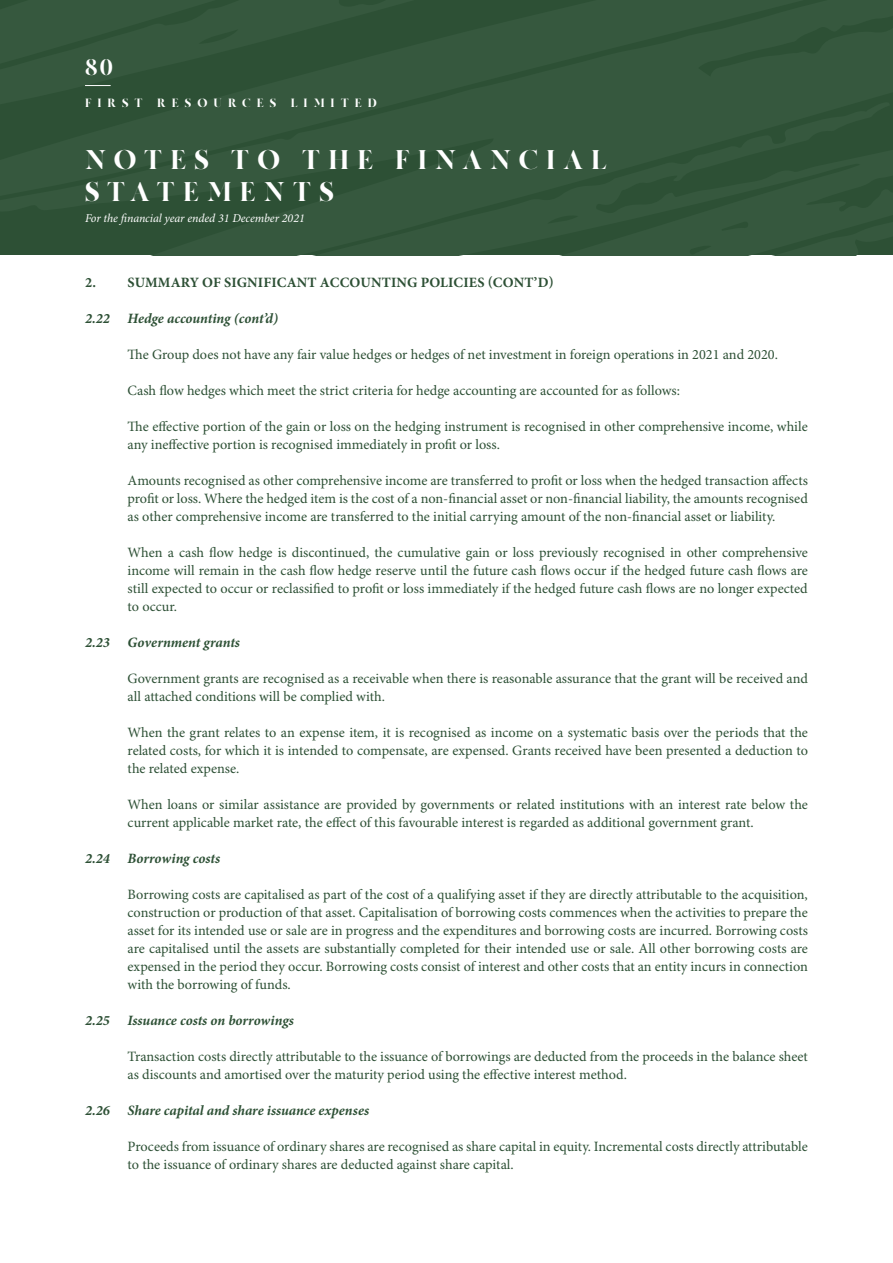
<style>
.page{position:relative;width:893px;height:1263px;background:#fff}
.page>*{position:absolute;margin:0;border:0;box-sizing:border-box;transform-origin:0 0}
.t1{font:900 27px/32.4px "MADE Canvas";letter-spacing:.3em;color:#fff}
.t2{font:900 22.5px "MADE Canvas";color:#fff}
.t3{font:14.25px/18px "Minion Pro";color:#2d5035}
.t4{font:italic 700 14.25px "Minion Pro";letter-spacing:-.005em;color:#2d5035}
.t5{font:700 14.25px "Minion Pro";letter-spacing:.01em;color:#2d5035}
.t6{font:italic 12px "Minion Pro";letter-spacing:-.005em;color:#fff}
.t7{font:900 12px "MADE Canvas";letter-spacing:.5em;color:#fff}
</style>
<div class="page">
<svg style="left:0;top:0;width:892px;height:255px;background:#33553b"></svg>
<svg style="left:85px;top:85px;width:26px;height:1px"></svg>
<h2 class="t2" style="left:85px;top:55px;width:29px">80</h2>
<p class="t7" style="left:85px;top:96px;width:293px">FIRST RESOURCES LIMITED</p>
<h1 class="t1" style="left:85px;top:146px;width:523px">NOTES TO THE FINANCIAL<br>STATEMENTS</h1>
<p class="t6" style="left:85px;top:211px;width:221px">For the financial year ended 31 December 2021</p>
<p class="t5" style="left:85px;top:274px;width:470px">2. SUMMARY OF SIGNIFICANT ACCOUNTING POLICIES (CONT’D)</p>
<p class="t4" style="left:85px;top:308px;width:195px">2.22 Hedge accounting (cont’d)</p>
<p class="t3" style="left:128px;top:346px;width:652px">The Group does not have any fair value hedges or hedges of net investment in foreign operations in 2021 and 2020.</p>
<p class="t3" style="left:128px;top:382px;width:554px">Cash flow hedges which meet the strict criteria for hedge accounting are accounted for as follows:</p>
<p class="t3" style="left:128px;top:418px;width:682px">The effective portion of the gain or loss on the hedging instrument is recognised in other comprehensive income, while any ineffective portion is recognised immediately in profit or loss.</p>
<p class="t3" style="left:128px;top:472px;width:682px;text-align:justify">Amounts recognised as other comprehensive income are transferred to profit or loss when the hedged transaction affects profit or loss. Where the hedged item is the cost of a non-financial asset or non-financial liability, the amounts recognised as other comprehensive income are transferred to the initial carrying amount of the non-financial asset or liability.</p>
<p class="t3" style="left:128px;top:544px;width:682px;text-align:justify">When a cash flow hedge is discontinued, the cumulative gain or loss previously recognised in other comprehensive income will remain in the cash flow hedge reserve until the future cash flows occur if the hedged future cash flows are still expected to occur or reclassified to profit or loss immediately if the hedged future cash flows are no longer expected to occur.</p>
<p class="t4" style="left:85px;top:632px;width:156px">2.23 Government grants</p>
<p class="t3" style="left:128px;top:670px;width:682px">Government grants are recognised as a receivable when there is reasonable assurance that the grant will be received and all attached conditions will be complied with.</p>
<p class="t3" style="left:128px;top:724px;width:682px;text-align:justify">When the grant relates to an expense item, it is recognised as income on a systematic basis over the periods that the related costs, for which it is intended to compensate, are expensed. Grants received have been presented a deduction to the related expense.</p>
<p class="t3" style="left:128px;top:796px;width:682px">When loans or similar assistance are provided by governments or related institutions with an interest rate below the current applicable market rate, the effect of this favourable interest is regarded as additional government grant.</p>
<p class="t4" style="left:85px;top:848px;width:137px">2.24 Borrowing costs</p>
<p class="t3" style="left:128px;top:886px;width:682px;text-align:justify">Borrowing costs are capitalised as part of the cost of a qualifying asset if they are directly attributable to the acquisition, construction or production of that asset. Capitalisation of borrowing costs commences when the activities to prepare the asset for its intended use or sale are in progress and the expenditures and borrowing costs are incurred. Borrowing costs are capitalised until the assets are substantially completed for their intended use or sale. All other borrowing costs are expensed in the period they occur. Borrowing costs consist of interest and other costs that an entity incurs in connection with the borrowing of funds.</p>
<p class="t4" style="left:85px;top:1010px;width:210px">2.25 Issuance costs on borrowings</p>
<p class="t3" style="left:128px;top:1048px;width:682px">Transaction costs directly attributable to the issuance of borrowings are deducted from the proceeds in the balance sheet as discounts and amortised over the maturity period using the effective interest method.</p>
<p class="t4" style="left:85px;top:1100px;width:286px">2.26 Share capital and share issuance expenses</p>
<p class="t3" style="left:128px;top:1138px;width:682px">Proceeds from issuance of ordinary shares are recognised as share capital in equity. Incremental costs directly attributable to the issuance of ordinary shares are deducted against share capital.</p>
</div>
